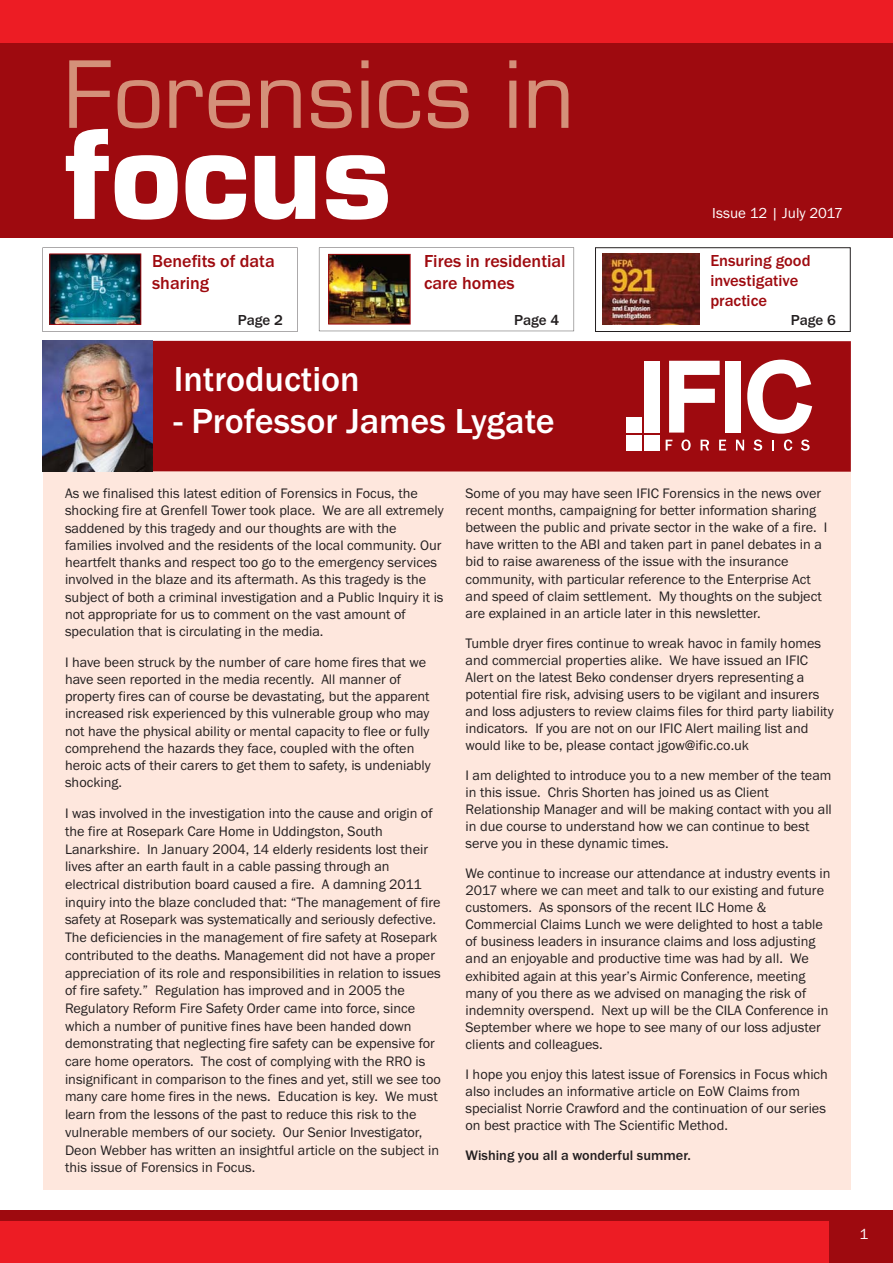
<style>
.page{position:relative;width:893px;height:1263px;background:#fff}
.page>*{position:absolute;margin:0;border:0;box-sizing:border-box;transform-origin:0 0}
.t1{font:700 120px "Eurostile";color:#fff}
.t2{font:90px "Eurostile";color:#d49079}
.t3{font:500 36px "Franklin Gothic";color:#fff}
.t4{font:500 18px/21.6px "Franklin Gothic";color:#9e0a0f}
.t5{font:500 16.5px/19.8px "Franklin Gothic";color:#9e0a0f}
.t6{font:15px "Franklin Gothic";color:#fff}
.t7{font:500 15px "Franklin Gothic";color:#231f20}
.t8{font:14.25px/17.1px "Franklin Gothic";color:#231f20}
.t9{font:500 14.25px "Franklin Gothic";color:#231f20}
</style>
<div class="page">
<div style="left:43px;top:427px;width:807px;height:762px;background:#fee7dd"></div>
<div style="left:0;top:1220px;width:893px;height:43px;background:#ed1c24"></div>
<div style="left:133px;top:341px;width:718px;height:131px;background:#9e0a0f"></div>
<div style="left:0;top:1210px;width:893px;height:10px;background:#9e0a0f"></div>
<img style="left:43px;top:341px;width:109px;height:130px">
<div style="left:626px;top:436px;width:15px;height:15px;background:#fff"></div>
<div style="left:626px;top:418px;width:15px;height:15px;background:#fff"></div>
<div style="left:645px;top:436px;width:15px;height:15px;background:#fff"></div>
<div style="left:645px;top:361px;width:15px;height:72px;background:#fff"></div>
<svg style="left:669px;top:361px;width:51px;height:72px"></svg>
<div style="left:726px;top:361px;width:15px;height:72px;background:#fff"></div>
<svg style="left:666px;top:440px;width:6px;height:10px"></svg>
<svg style="left:681px;top:439px;width:10px;height:12px"></svg>
<svg style="left:701px;top:440px;width:8px;height:10px"></svg>
<svg style="left:719px;top:440px;width:7px;height:10px"></svg>
<svg style="left:736px;top:360px;width:76px;height:91px"></svg>
<div style="left:830px;top:1211px;width:63px;height:52px;background:#9e0a0f"></div>
<div style="left:595px;top:248px;width:255px;height:84px;border:1px solid #231f20"></div>
<svg style="left:43px;top:248px;width:255px;height:84px"></svg>
<svg style="left:319px;top:248px;width:255px;height:83px"></svg>
<img style="left:330px;top:256px;width:78px;height:66px">
<div style="left:328px;top:254px;width:82px;height:70px;border:1px solid #9e0a0f"></div>
<img style="left:52px;top:256px;width:87px;height:67px">
<div style="left:50px;top:254px;width:91px;height:71px;border:1px solid #9e0a0f"></div>
<div style="left:0;top:0;width:893px;height:238px;background:#9e0a0f"></div>
<div style="left:0;top:0;width:893px;height:42px;background:#ed1c24"></div>
<img style="left:602px;top:253px;width:98px;height:71px">
<h2 class="t2" style="left:63px;top:41px;width:513px">Forensics in</h2>
<h1 class="t1" style="left:63px;top:101px;width:330px">focus</h1>
<p class="t6" style="left:712px;top:208px;width:132px">Issue 12 | July 2017</p>
<p class="t4" style="left:152px;top:252px;width:124px">Benefits of data sharing</p>
<p class="t4" style="left:424px;top:252px;width:143px">Fires in residential care homes</p>
<p class="t5" style="left:710px;top:252px;width:102px">Ensuring good investigative practice</p>
<p class="t7" style="left:238px;top:315px;width:47px">Page 2</p>
<p class="t7" style="left:514px;top:315px;width:47px">Page 4</p>
<p class="t7" style="left:791px;top:315px;width:47px">Page 6</p>
<h3 class="t3" style="left:174px;top:367px;width:188px">Introduction</h3>
<h3 class="t3" style="left:174px;top:409px;width:382px">- Professor James Lygate</h3>
<p class="t8" style="left:65px;top:486px;width:380px">As we finalised this latest edition of Forensics in Focus, the shocking fire at Grenfell Tower took place. We are all extremely saddened by this tragedy and our thoughts are with the families involved and the residents of the local community. Our heartfelt thanks and respect too go to the emergency services involved in the blaze and its aftermath. As this tragedy is the subject of both a criminal investigation and a Public Inquiry it is not appropriate for us to comment on the vast amount of speculation that is circulating in the media.</p>
<p class="t8" style="left:65px;top:654px;width:367px">I have been struck by the number of care home fires that we have seen reported in the media recently. All manner of property fires can of course be devastating, but the apparent increased risk experienced by this vulnerable group who may not have the physical ability or mental capacity to flee or fully comprehend the hazards they face, coupled with the often heroic acts of their carers to get them to safety, is undeniably shocking.</p>
<p class="t8" style="left:65px;top:806px;width:377px;line-height:17.7px">I was involved in the investigation into the cause and origin of the fire at Rosepark Care Home in Uddingston, South Lanarkshire. In January 2004, 14 elderly residents lost their lives after an earth fault in a cable passing through an electrical distribution board caused a fire. A damning 2011 inquiry into the blaze concluded that: “The management of fire safety at Rosepark was systematically and seriously defective.<br>The deficiencies in the management of fire safety at Rosepark contributed to the deaths. Management did not have a proper appreciation of its role and responsibilities in relation to issues of fire safety.” Regulation has improved and in 2005 the Regulatory Reform Fire Safety Order came into force, since which a number of punitive fines have been handed down demonstrating that neglecting fire safety can be expensive for care home operators. The cost of complying with the RRO is insignificant in comparison to the fines and yet, still we see too many care home fires in the news. Education is key. We must learn from the lessons of the past to reduce this risk to the vulnerable members of our society. Our Senior Investigator, Deon Webber has written an insightful article on the subject in this issue of Forensics in Focus.</p>
<p class="t8" style="left:465px;top:486px;width:363px">Some of you may have seen IFIC Forensics in the news over recent months, campaigning for better information sharing between the public and private sector in the wake of a fire. I have written to the ABI and taken part in panel debates in a bid to raise awareness of the issue with the insurance community, with particular reference to the Enterprise Act and speed of claim settlement. My thoughts on the subject are explained in an article later in this newsletter.</p>
<p class="t8" style="left:465px;top:635px;width:370px">Tumble dryer fires continue to wreak havoc in family homes and commercial properties alike. We have issued an IFIC Alert on the latest Beko condenser dryers representing a potential fire risk, advising users to be vigilant and insurers and loss adjusters to review claims files for third party liability indicators. If you are not on our IFIC Alert mailing list and would like to be, please contact jgow@ific.co.uk</p>
<p class="t8" style="left:465px;top:768px;width:368px">I am delighted to introduce you to a new member of the team in this issue. Chris Shorten has joined us as Client Relationship Manager and will be making contact with you all in due course to understand how we can continue to best serve you in these dynamic times.</p>
<p class="t8" style="left:465px;top:866px;width:366px">We continue to increase our attendance at industry events in 2017 where we can meet and talk to our existing and future customers. As sponsors of the recent ILC Home &amp; Commercial Claims Lunch we were delighted to host a table of business leaders in insurance claims and loss adjusting and an enjoyable and productive time was had by all. We exhibited again at this year’s Airmic Conference, meeting many of you there as we advised on managing the risk of indemnity overspend. Next up will be the CILA Conference in September where we hope to see many of our loss adjuster clients and colleagues.</p>
<p class="t8" style="left:465px;top:1067px;width:364px">I hope you enjoy this latest issue of Forensics in Focus which also includes an informative article on EoW Claims from specialist Norrie Crawford and the continuation of our series on best practice with The Scientific Method.</p>
<p class="t9" style="left:465px;top:1150px;width:227px">Wishing you all a wonderful summer.</p>
<p class="t6" style="left:859px;top:1229px;width:10px">1</p>
</div>
